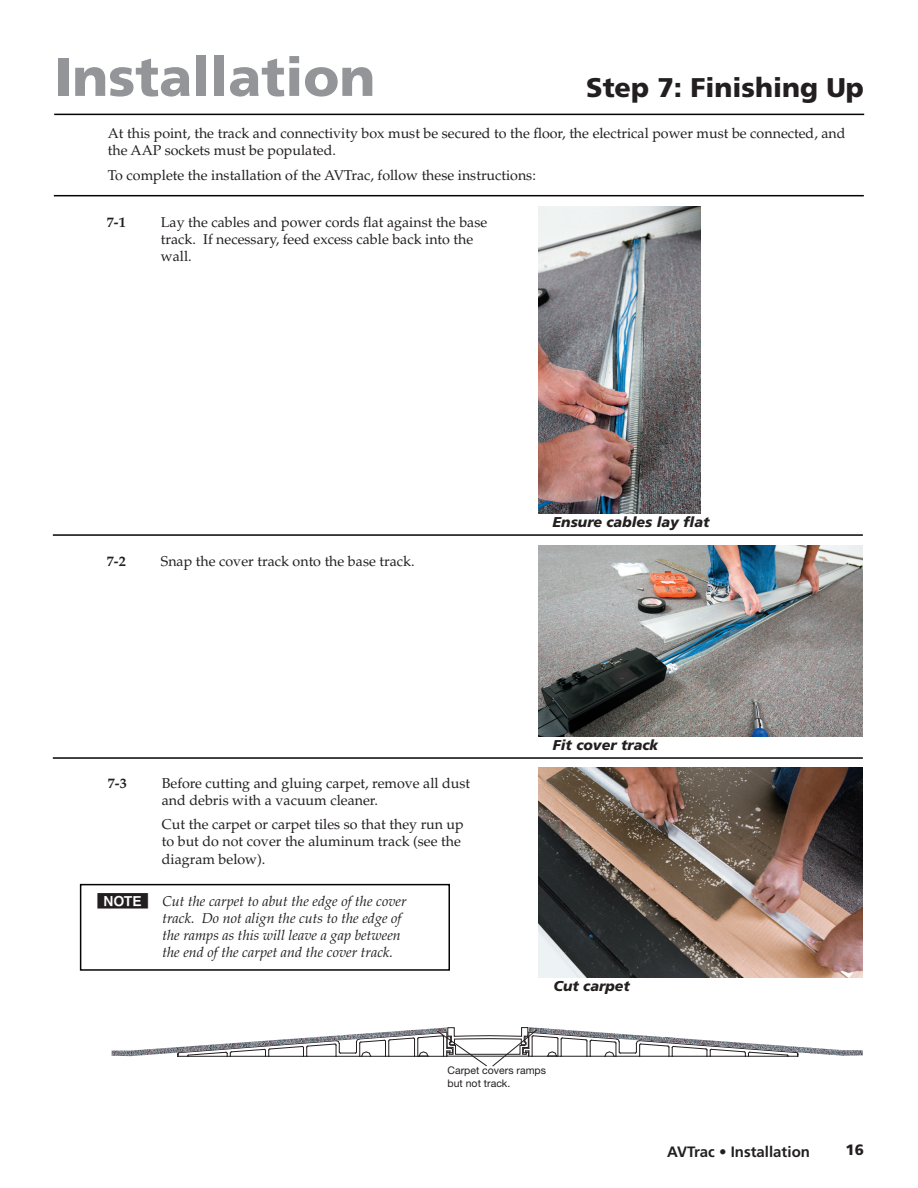
<style>
.page{position:relative;width:918px;height:1188px;background:#fff}
.page>*{position:absolute;margin:0;border:0;box-sizing:border-box;transform-origin:0 0}
.Stage_heading_level2{font:900 54px "Frutiger";color:#939598}
.Stage_Heading_Level{font:900 27px "Frutiger";color:#231f20}
.Footer_Right_-_large{font:700 15px "Frutiger";color:#231f20}
.Page_number_right{font:900 15px "Frutiger";color:#231f20}
.Body_text_indent_-_I{font:14.25px/17.1px "Palatino";color:#231f20}
.Body_text_-_Install{font:14.25px/17.1px "Palatino";color:#231f20}
.Note__hanging_-_Inst{font:italic 14.25px/17.1px "Palatino";color:#231f20}
.Figure_title_-_lg_ma{font:italic 900 14.25px "Frutiger";color:#231f20}
.Body_text_indent_-_I-2{font:700 14.25px "Palatino";color:#231f20}
.t1{font:10.5px/12.6px "Helvetica Neue LT Std";color:#231f20}
.s1{font-family:"SIS Box";font-style:normal}
</style>
<div class="page">
<hr style="left:54px;top:114px;width:810px;height:1px;background:#040503">
<hr style="left:54px;top:195px;width:810px;height:1px;background:#040503">
<hr style="left:53px;top:534px;width:810px;height:2px;background:#040503">
<hr style="left:53px;top:757px;width:810px;height:2px;background:#040503">
<img style="left:539px;top:207px;width:162px;height:306px">
<img style="left:539px;top:546px;width:324px;height:190px">
<img style="left:539px;top:768px;width:324px;height:210px">
<svg style="left:112px;top:1027px;width:751px;height:40px"></svg>
<div style="left:80px;top:884px;width:370px;height:87px;border:2px solid #040503"></div>
<p class="Stage_heading_level2" style="left:54px;top:44px;width:323px">Installation</p>
<p class="Stage_Heading_Level" style="left:586px;top:71px;width:279px">Step 7: Finishing Up</p>
<p class="Body_text_-_Install" style="left:108px;top:125px;width:739px">At this point, the track and connectivity box must be secured to the floor, the electrical power must be connected, and the AAP sockets must be populated.</p>
<p class="Body_text_-_Install" style="left:108px;top:167px;width:430px">To complete the installation of the AVTrac, follow these instructions:</p>
<p class="Body_text_indent_-_I-2" style="left:107px;top:214px;width:20px">7-1</p>
<p class="Body_text_indent_-_I" style="left:161px;top:214px;width:328px">Lay the cables and power cords flat against the base track. If necessary, feed excess cable back into the wall.</p>
<p class="Body_text_indent_-_I-2" style="left:107px;top:552px;width:20px">7-2</p>
<p class="Body_text_indent_-_I" style="left:161px;top:552px;width:255px">Snap the cover track onto the base track.</p>
<p class="Body_text_indent_-_I-2" style="left:108px;top:774px;width:20px">7-3</p>
<p class="Body_text_indent_-_I" style="left:162px;top:774px;width:310px">Before cutting and gluing carpet, remove all dust and debris with a vacuum cleaner.</p>
<p class="Body_text_indent_-_I" style="left:162px;top:816px;width:303px">Cut the carpet or carpet tiles so that they run up to but do not cover the aluminum track (see the diagram below).</p>
<p class="Note__hanging_-_Inst" style="left:162px;top:893px;width:246px;text-indent:-65px"><span class="s1">N</span> Cut the carpet to abut the edge of the cover track. Do not align the cuts to the edge of the ramps as this will leave a gap between the end of the carpet and the cover track.</p>
<p class="Figure_title_-_lg_ma" style="left:553px;top:513px;width:158px">Ensure cables lay flat</p>
<p class="Figure_title_-_lg_ma" style="left:553px;top:736px;width:107px">Fit cover track</p>
<p class="Figure_title_-_lg_ma" style="left:554px;top:978px;width:78px">Cut carpet</p>
<p class="t1" style="left:448px;top:1064px;width:100px">Carpet covers ramps but not track.</p>
<p class="Footer_Right_-_large" style="left:667px;top:1143px;width:144px">AVTrac • Installation</p>
<p class="Page_number_right" style="left:846px;top:1141px;width:20px">16</p>
</div>
